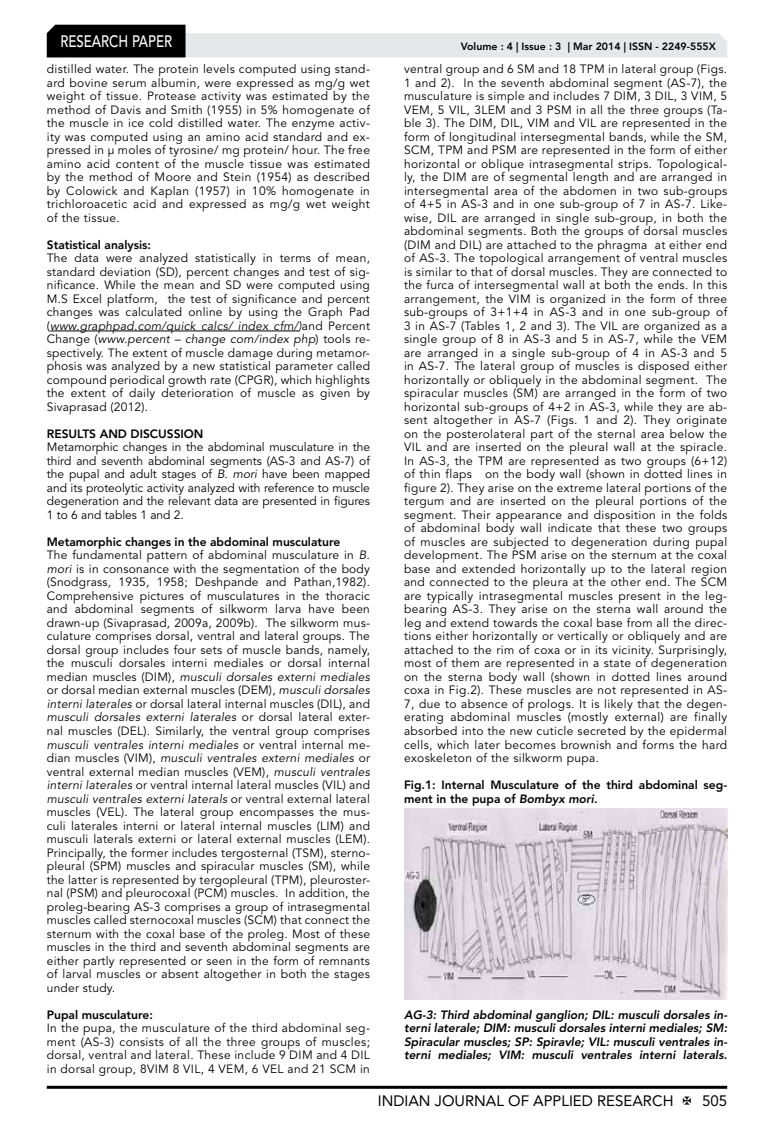
<style>
.page{position:relative;width:774px;height:1136px;background:#fff}
.page>*{position:absolute;margin:0;border:0;box-sizing:border-box;transform-origin:0 0}
.t1{font:500 16.5px "Avenir LT Std";color:#fff;scale:.8 1}
.t2{font:15px "Avenir LT Std";color:#000}
.t3{font:12px/13.5px "Avenir LT Std";letter-spacing:.02em;color:#000;text-align:justify}
.t4{font:italic 800 12px/13.5px "Avenir LT Std";color:#000;text-align:justify}
.t5{font:800 12px/13.5px "Avenir LT Std";color:#000}
.t6{font:800 10.5px "Avenir LT Std";color:#000}
.s1{font-style:italic}
.s2{font-weight:800}
</style>
<div class="page">
<hr style="left:47px;top:1085px;width:680px;height:3px;background:#000">
<svg style="left:47px;top:25px;width:680px;height:32px"></svg>
<hr style="left:50px;top:330px;width:249px;height:1px;background:#000">
<img style="left:404px;top:808px;width:324px;height:191px">
<h1 class="t1" style="left:60px;top:32px;width:139px">RESEARCH PAPER</h1>
<p class="t3" style="left:47px;top:62px;width:325px">distilled water. The protein levels computed using stand&shy;ard bovine serum albumin, were expressed as mg/g wet weight of tissue. Protease activity was estimated by the method of Davis and Smith (1955) in 5% homogenate of the muscle in ice cold distilled water. The enzyme activ&shy;ity was computed using an amino acid standard and ex&shy;pressed in µ moles of tyrosine/ mg protein/ hour. The free amino acid content of the muscle tissue was estimated by the method of Moore and Stein (1954) as described by Colowick and Kaplan (1957) in 10% homogenate in trichloroacetic acid and expressed as mg/g wet weight of the tissue.</p>
<p class="t5" style="left:47px;top:238px;width:106px">Statistical analysis:</p>
<p class="t3" style="left:47px;top:251px;width:325px">The data were analyzed statistically in terms of mean, standard deviation (SD), percent changes and test of sig&shy;nificance. While the mean and SD were computed using M.S Excel platform, the test of significance and percent changes was calculated online by using the Graph Pad (<span class="s1">www.graphpad.com/quick calcs/ index cfm/)</span>and Percent Change (<span class="s1">www.percent – change com/index php</span>) tools re&shy;spectively. The extent of muscle damage during metamor&shy;phosis was analyzed by a new statistical parameter called compound periodical growth rate (CPGR), which highlights the extent of daily deterioration of muscle as given by Sivaprasad (2012).</p>
<p class="t5" style="left:47px;top:427px;width:158px">RESULTS AND DISCUSSION</p>
<p class="t3" style="left:47px;top:440px;width:325px">Metamorphic changes in the abdominal musculature in the third and seventh abdominal segments (AS-3 and AS-7) of the pupal and adult stages of <span class="s1">B. mori</span> have been mapped and its proteolytic activity analyzed with reference to muscle degeneration and the relevant data are presented in figures 1 to 6 and tables 1 and 2.</p>
<p class="t3" style="left:47px;top:535px;width:325px;text-align:left"><span class="s2">Metamorphic changes in the abdominal musculature<br></span>The fundamental pattern of abdominal musculature in <span class="s1">B. mori</span> is in consonance with the segmentation of the body (Snodgrass, 1935, 1958; Deshpande and Pathan,1982).<br>Comprehensive pictures of musculatures in the thoracic and abdominal segments of silkworm larva have been drawn-up (Sivaprasad, 2009a, 2009b). The silkworm mus&shy;culature comprises dorsal, ventral and lateral groups. The dorsal group includes four sets of muscle bands, namely, the musculi dorsales interni mediales or dorsal internal median muscles (DIM), <span class="s1">musculi dorsales externi mediales </span>or dorsal median external muscles (DEM), <span class="s1">musculi dorsales interni laterales</span> or dorsal lateral internal muscles (DIL), and <span class="s1">musculi dorsales externi laterales</span> or dorsal lateral exter&shy;nal muscles (DEL). Similarly, the ventral group comprises <span class="s1">musculi ventrales interni mediales</span> or ventral internal me&shy;dian muscles (VIM), <span class="s1">musculi ventrales externi mediales</span> or ventral external median muscles (VEM), <span class="s1">musculi ventrales interni laterales</span> or ventral internal lateral muscles (VIL) and <span class="s1">musculi ventrales externi laterals</span> or ventral external lateral muscles (VEL). The lateral group encompasses the mus&shy;culi laterales interni or lateral internal muscles (LIM) and musculi laterals externi or lateral external muscles (LEM).<br>Principally, the former includes tergosternal (TSM), sterno&shy;pleural (SPM) muscles and spiracular muscles (SM), while the latter is represented by tergopleural (TPM), pleuroster&shy;nal (PSM) and pleurocoxal (PCM) muscles. In addition, the proleg-bearing AS-3 comprises a group of intrasegmental muscles called sternocoxal muscles (SCM) that connect the sternum with the coxal base of the proleg. Most of these muscles in the third and seventh abdominal segments are either partly represented or seen in the form of remnants of larval muscles or absent altogether in both the stages under study.</p>
<p class="t5" style="left:47px;top:1007px;width:108px">Pupal musculature:</p>
<p class="t3" style="left:47px;top:1021px;width:325px">In the pupa, the musculature of the third abdominal seg&shy;ment (AS-3) consists of all the three groups of muscles; dorsal, ventral and lateral. These include 9 DIM and 4 DIL in dorsal group, 8VIM 8 VIL, 4 VEM, 6 VEL and 21 SCM in</p>
<p class="t6" style="left:461px;top:41px;width:257px">Volume : 4 | Issue : 3 | Mar 2014 | ISSN - 2249-555X</p>
<p class="t3" style="left:404px;top:62px;width:325px">ventral group and 6 SM and 18 TPM in lateral group (Figs.<br>1 and 2). In the seventh abdominal segment (AS-7), the musculature is simple and includes 7 DIM, 3 DIL, 3 VIM, 5<br>VEM, 5 VIL, 3LEM and 3 PSM in all the three groups (Ta&shy;ble 3). The DIM, DIL, VIM and VIL are represented in the form of longitudinal intersegmental bands, while the SM, SCM, TPM and PSM are represented in the form of either horizontal or oblique intrasegmental strips. Topological&shy;ly, the DIM are of segmental length and are arranged in intersegmental area of the abdomen in two sub-groups of 4+5 in AS-3 and in one sub-group of 7 in AS-7. Like&shy;wise, DIL are arranged in single sub-group, in both the abdominal segments. Both the groups of dorsal muscles (DIM and DIL) are attached to the phragma at either end of AS-3. The topological arrangement of ventral muscles is similar to that of dorsal muscles. They are connected to the furca of intersegmental wall at both the ends. In this arrangement, the VIM is organized in the form of three sub-groups of 3+1+4 in AS-3 and in one sub-group of 3 in AS-7 (Tables 1, 2 and 3). The VIL are organized as a single group of 8 in AS-3 and 5 in AS-7, while the VEM are arranged in a single sub-group of 4 in AS-3 and 5 in AS-7. The lateral group of muscles is disposed either horizontally or obliquely in the abdominal segment. The spiracular muscles (SM) are arranged in the form of two horizontal sub-groups of 4+2 in AS-3, while they are ab&shy;sent altogether in AS-7 (Figs. 1 and 2). They originate on the posterolateral part of the sternal area below the VIL and are inserted on the pleural wall at the spiracle.<br>In AS-3, the TPM are represented as two groups (6+12) of thin flaps on the body wall (shown in dotted lines in figure 2). They arise on the extreme lateral portions of the tergum and are inserted on the pleural portions of the segment. Their appearance and disposition in the folds of abdominal body wall indicate that these two groups of muscles are subjected to degeneration during pupal development. The PSM arise on the sternum at the coxal base and extended horizontally up to the lateral region and connected to the pleura at the other end. The SCM are typically intrasegmental muscles present in the leg&shy;bearing AS-3. They arise on the sterna wall around the leg and extend towards the coxal base from all the direc&shy;tions either horizontally or vertically or obliquely and are attached to the rim of coxa or in its vicinity. Surprisingly, most of them are represented in a state of degeneration on the sterna body wall (shown in dotted lines around coxa in Fig.2). These muscles are not represented in AS-7, due to absence of prologs. It is likely that the degen&shy;erating abdominal muscles (mostly external) are finally absorbed into the new cuticle secreted by the epidermal cells, which later becomes brownish and forms the hard exoskeleton of the silkworm pupa.</p>
<p class="t5" style="left:404px;top:778px;width:325px">Fig.1: Internal Musculature of the third abdominal seg&shy;ment in the pupa of <span class="s1">Bombyx mori.</span></p>
<p class="t4" style="left:404px;top:1007px;width:325px">AG-3: Third abdominal ganglion; DIL: musculi dorsales in&shy;terni laterale; DIM: musculi dorsales interni mediales; SM:<br>Spiracular muscles; SP: Spiravle; VIL: musculi ventrales in&shy;terni mediales; VIM: musculi ventrales interni laterals.</p>
<p class="t2" style="left:378px;top:1091px;width:297px">INDIAN JOURNAL OF APPLIED RESEARCH</p>
<p class="t2" style="left:702px;top:1091px;width:27px">505</p>
</div>
